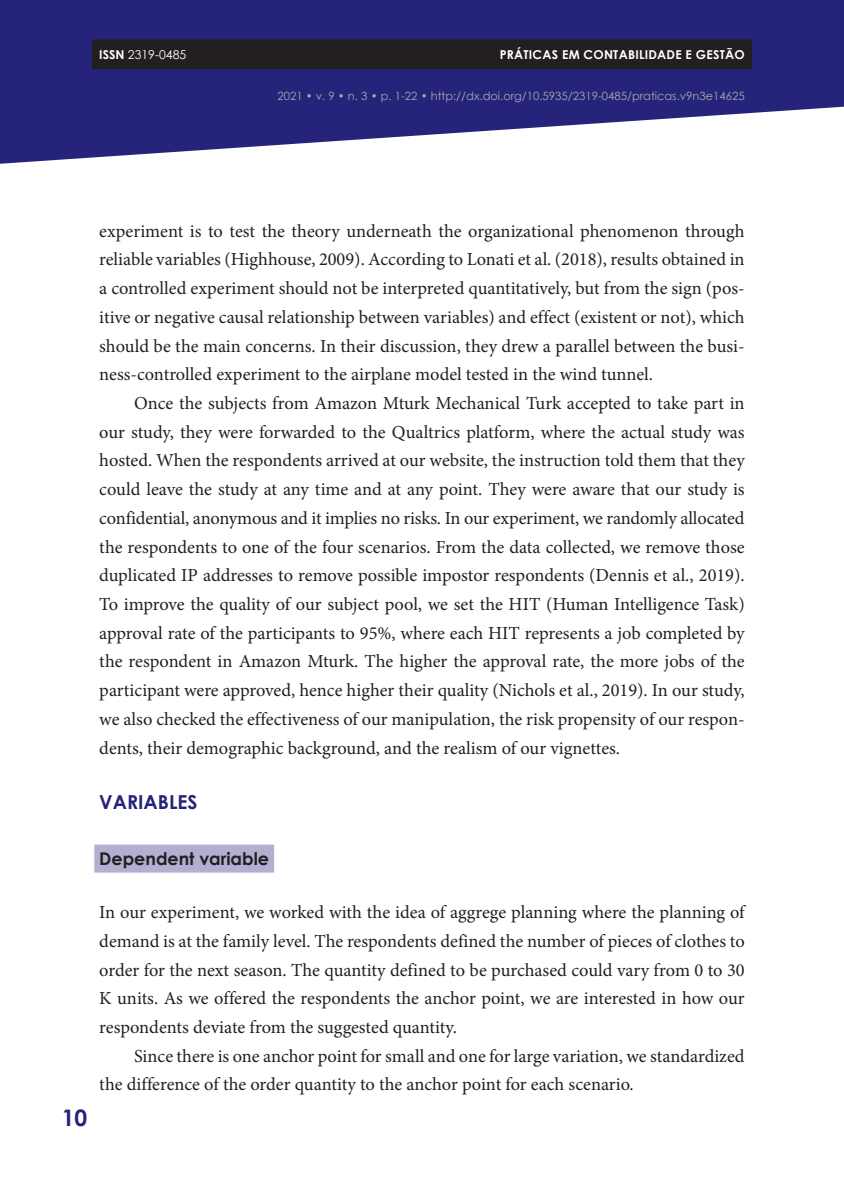
<style>
.page{position:relative;width:844px;height:1191px;background:#fff}
.page>*{position:absolute;margin:0;border:0;box-sizing:border-box;transform-origin:0 0}
.t1{font:700 22.75px "Century Gothic";color:#26237b}
.t2{font:700 19.25px "Century Gothic";color:#26237b}
.t3{font:18.38px/28.7px "Minion Pro";letter-spacing:-.005em;color:#231f20;text-align:justify}
.t4{font:700 17.5px "Century Gothic";color:#231f20}
.t5{font:700 12.25px "Century Gothic";letter-spacing:.02em;color:#fff}
.t6{font:12.25px "Century Gothic";color:#fff}
.t7{font:11.38px "Century Gothic";color:#a8a9ad}
.s1{font-weight:700}
</style>
<div class="page">
<svg style="left:0;top:0;width:843px;height:164px;fill:#26237b"></svg>
<div style="left:92px;top:39px;width:660px;height:30px;background:#231f20"></div>
<div style="left:94px;top:844px;width:180px;height:28px;background:#b2afd1"></div>
<p class="t6" style="left:99px;top:46px;width:88px"><span class="s1">ISSN</span> 2319-0485</p>
<p class="t5" style="left:499px;top:45px;width:246px">PRÁTICAS EM CONTABILIDADE E GESTÃO</p>
<p class="t7" style="left:277px;top:88px;width:468px">2021 • v. 9 • n. 3 • p. 1-22 • http://dx.doi.org/10.5935/2319-0485/praticas.v9n3e14625</p>
<p class="t3" style="left:99px;top:216px;width:646px">experiment is to test the theory underneath the organizational phenomenon through reliable variables (Highhouse, 2009). According to Lonati et al. (2018), results obtained in a controlled experiment should not be interpreted quantitatively, but from the sign (pos&shy;itive or negative causal relationship between variables) and effect (existent or not), which should be the main concerns. In their discussion, they drew a parallel between the busi&shy;ness-controlled experiment to the airplane model tested in the wind tunnel.</p>
<p class="t3" style="left:99px;top:389px;width:646px;text-indent:35px">Once the subjects from Amazon Mturk Mechanical Turk accepted to take part in our study, they were forwarded to the Qualtrics platform, where the actual study was hosted. When the respondents arrived at our website, the instruction told them that they could leave the study at any time and at any point. They were aware that our study is confidential, anonymous and it implies no risks. In our experiment, we randomly allocated the respondents to one of the four scenarios. From the data collected, we remove those duplicated IP addresses to remove possible impostor respondents (Dennis et al., 2019).<br>To improve the quality of our subject pool, we set the HIT (Human Intelligence Task) approval rate of the participants to 95%, where each HIT represents a job completed by the respondent in Amazon Mturk. The higher the approval rate, the more jobs of the participant were approved, hence higher their quality (Nichols et al., 2019). In our study, we also checked the effectiveness of our manipulation, the risk propensity of our respon&shy;dents, their demographic background, and the realism of our vignettes.</p>
<p class="t2" style="left:99px;top:787px;width:100px">VARIABLES</p>
<p class="t1" style="left:62px;top:1100px;width:27px">10</p>
<p class="t4" style="left:99px;top:845px;width:171px">Dependent variable</p>
<p class="t3" style="left:99px;top:898px;width:646px">In our experiment, we worked with the idea of aggrege planning where the planning of demand is at the family level. The respondents defined the number of pieces of clothes to order for the next season. The quantity defined to be purchased could vary from 0 to 30<br>K units. As we offered the respondents the anchor point, we are interested in how our respondents deviate from the suggested quantity.</p>
<p class="t3" style="left:99px;top:1041px;width:646px;text-indent:35px">Since there is one anchor point for small and one for large variation, we standardized the difference of the order quantity to the anchor point for each scenario.</p>
</div>
